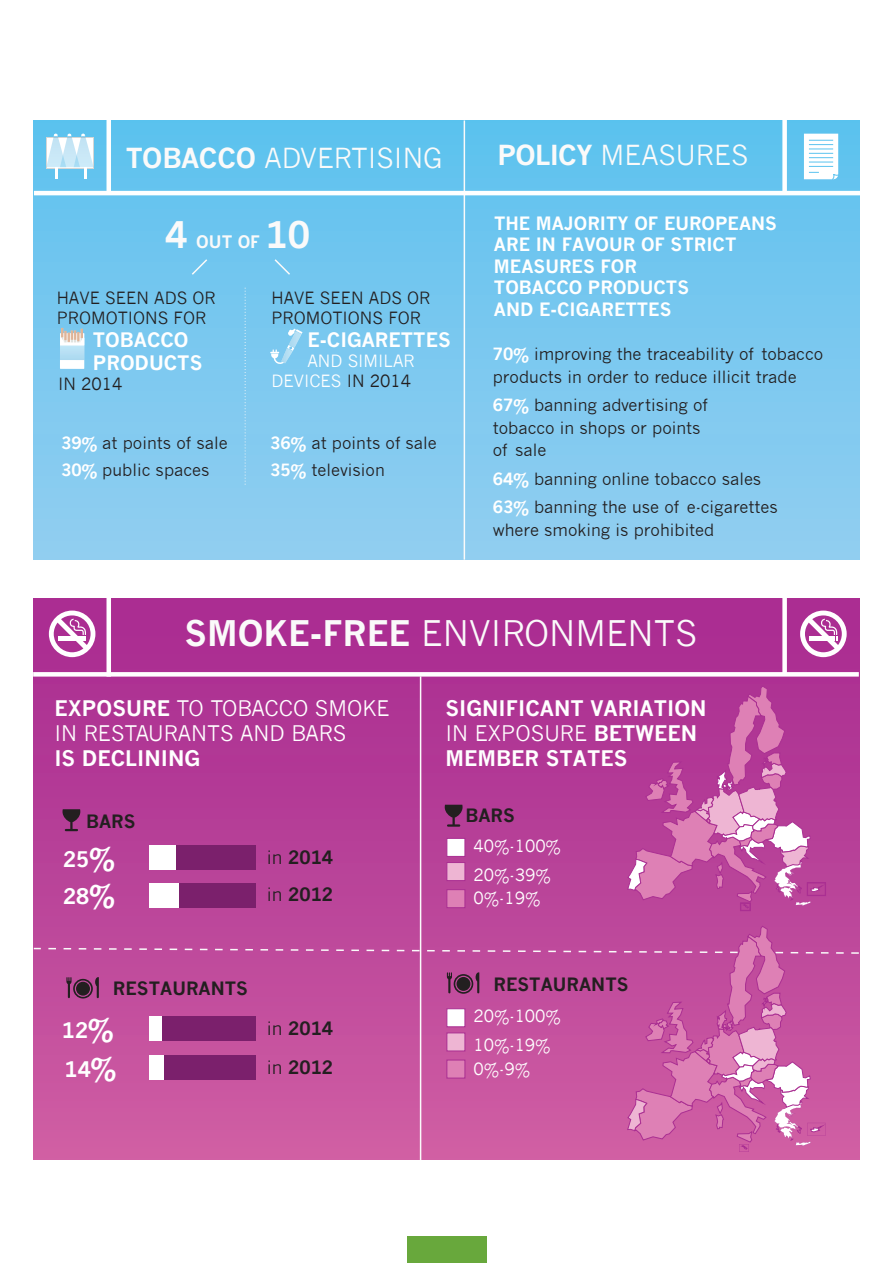
<style>
.page{position:relative;width:893px;height:1263px;background:#fff}
.page>*{position:absolute;margin:0;border:0;box-sizing:border-box;transform-origin:0 0}
.t1{font:34.5px "News Gothic";color:#fafafa}
.t2{font:27px "News Gothic";color:#fafafa}
.t3{font:700 21px/25.2px "News Gothic";color:#fff}
.t4{font:21px/25.2px "News Gothic";color:#fff}
.t5{font:700 19.5px/23.4px "News Gothic";color:#fff}
.t6{font:700 18px/21.6px "News Gothic";color:#fff}
.t7{font:700 18px "News Gothic";color:#231f20}
.t8{font:700 16.8px "News Gothic";color:#fafafa}
.t9{font:16.5px/22.5px "News Gothic";color:#231f20}
.t10{font:16.5px/28.7px "News Gothic";color:#fff}
.s1{font-weight:700}
.s2{font-size:35.85px}
.s3{font-weight:700;color:#fff}
.s4{color:#231f20}
.s5{font-size:27px}
.s6{font-weight:400}
</style>
<div class="page">
<svg style="left:34px;top:598px;width:825px;height:562px;background:#b23995"></svg>
<div style="left:407px;top:1236px;width:79px;height:27px;background:#68a83c"></div>
<div style="left:34px;top:120px;width:825px;height:440px;background:linear-gradient(to bottom,#5dc2ee,#93cef0)"></div>
<svg style="left:245px;top:287px;width:1px;height:197px"></svg>
<hr style="left:464px;top:120px;width:1px;height:440px;background:#fafafa">
<hr style="left:420px;top:676px;width:1px;height:484px;background:#fafafa">
<div style="left:33px;top:672px;width:826px;height:5px;background:#fff"></div>
<hr style="left:34px;top:191px;width:827px;height:4px;background:#fff">
<div style="left:149px;top:845px;width:107px;height:25px;background:#7b206c"></div>
<div style="left:149px;top:845px;width:27px;height:25px;background:#fff"></div>
<div style="left:149px;top:883px;width:107px;height:25px;background:#7b206c"></div>
<div style="left:149px;top:883px;width:30px;height:25px;background:#fff"></div>
<svg style="left:49px;top:610px;width:46px;height:47px"></svg>
<svg style="left:800px;top:610px;width:47px;height:47px"></svg>
<svg style="left:46px;top:134px;width:48px;height:45px"></svg>
<svg style="left:627px;top:686px;width:199px;height:225px;background:#c055a3"></svg>
<svg style="left:60px;top:328px;width:24px;height:41px"></svg>
<div style="left:60px;top:345px;width:24px;height:15px;background:#b8dff4"></div>
<svg style="left:270px;top:329px;width:32px;height:36px"></svg>
<svg style="left:190px;top:258px;width:19px;height:18px"></svg>
<svg style="left:273px;top:258px;width:19px;height:18px"></svg>
<svg style="left:63px;top:809px;width:17px;height:22px"></svg>
<svg style="left:445px;top:805px;width:18px;height:22px"></svg>
<svg style="left:33px;top:926px;width:827px;height:226px;background:#c556a0"></svg>
<div style="left:447px;top:838px;width:18px;height:18px;background:#fff"></div>
<div style="left:447px;top:862px;width:18px;height:19px;background:#eeb5d3;border:1px solid #aa2f92"></div>
<div style="left:447px;top:889px;width:18px;height:19px;background:#de80b5;border:1px solid #aa2f92"></div>
<div style="left:447px;top:1009px;width:18px;height:18px;background:#fff"></div>
<div style="left:447px;top:1033px;width:18px;height:18px;background:#eeb5d3;border:1px solid #aa2f92"></div>
<div style="left:447px;top:1060px;width:18px;height:18px;background:#de80b5;border:1px solid #aa2f92"></div>
<svg style="left:804px;top:134px;width:36px;height:46px"></svg>
<hr style="left:107px;top:108px;width:4px;height:85px;background:#fff">
<div style="left:782px;top:108px;width:5px;height:86px;background:#fff"></div>
<div style="left:782px;top:593px;width:5px;height:82px;background:#fff"></div>
<hr style="left:107px;top:591px;width:4px;height:85px;background:#fff">
<h2 class="t2" style="left:126px;top:143px;width:318px"><span class="s1">TOBACCO</span> ADVERTISING</h2>
<p class="t8" style="left:165px;top:232px;width:147px"><span class="s2">4</span> OUT OF <span class="s2">10</span></p>
<p class="t9" style="left:57px;top:288px;width:160px;line-height:19.8px">HAVE SEEN ADS OR<br>PROMOTIONS FOR</p>
<p class="t5" style="left:93px;top:328px;width:111px">TOBACCO<br>PRODUCTS</p>
<p class="t9" style="left:58px;top:373px;width:66px">IN 2014</p>
<p class="t9" style="left:61px;top:430px;width:168px;line-height:26.4px"><span class="s3">39%</span> at points of sale<br><span class="s3">30%</span> public spaces</p>
<p class="t9" style="left:271px;top:288px;width:160px;line-height:19.8px">HAVE SEEN ADS OR<br>PROMOTIONS FOR</p>
<p class="t5" style="left:307px;top:328px;width:145px">E-CIGARETTES</p>
<p class="t10" style="left:271px;top:351px;width:145px;line-height:19.8px;text-align:right">AND SIMILAR<br>DEVICES <span class="s4">IN 2014</span></p>
<p class="t9" style="left:270px;top:430px;width:168px;line-height:26.4px"><span class="s3">36%</span> at points of sale<br><span class="s3">35%</span> television</p>
<h2 class="t2" style="left:497px;top:140px;width:252px"><span class="s1">POLICY</span> MEASURES</h2>
<p class="t6" style="left:494px;top:212px;width:285px">THE MAJORITY OF EUROPEANS<br>ARE IN FAVOUR OF STRICT<br>MEASURES FOR<br>TOBACCO PRODUCTS<br>AND E-CIGARETTES</p>
<p class="t9" style="left:493px;top:343px;width:332px"><span class="s3">70%</span> improving the traceability of tobacco products in order to reduce illicit trade</p>
<p class="t9" style="left:493px;top:394px;width:217px"><span class="s3">67%</span> banning advertising of tobacco in shops or points of sale</p>
<p class="t9" style="left:493px;top:464px;width:287px;line-height:28.5px"><span class="s3">64%</span> banning online tobacco sales<br><span class="s3">63%</span> banning the use of e-cigarettes</p>
<p class="t9" style="left:493px;top:518px;width:223px">where smoking is prohibited</p>
<h1 class="t1" style="left:185px;top:613px;width:514px"><span class="s1">SMOKE-FREE</span> ENVIRONMENTS</h1>
<p class="t4" style="left:54px;top:696px;width:337px"><span class="s1">EXPOSURE</span> TO TOBACCO SMOKE<br>IN RESTAURANTS AND BARS</p>
<p class="t3" style="left:54px;top:745px;width:147px">IS DECLINING</p>
<p class="t7" style="left:86px;top:810px;width:51px">BARS</p>
<p class="t3" style="left:63px;top:846px;width:53px">25<span class="s5">%</span></p>
<p class="t7" style="left:267px;top:846px;width:68px"><span class="s6">in</span> 2014</p>
<p class="t3" style="left:63px;top:884px;width:53px">28<span class="s5">%</span></p>
<p class="t7" style="left:267px;top:883px;width:68px"><span class="s6">in</span> 2012</p>
<p class="t7" style="left:113px;top:978px;width:137px">RESTAURANTS</p>
<p class="t3" style="left:62px;top:1017px;width:53px">12<span class="s5">%</span></p>
<p class="t7" style="left:267px;top:1017px;width:68px"><span class="s6">in</span> 2014</p>
<p class="t3" style="left:65px;top:1056px;width:53px">14<span class="s5">%</span></p>
<p class="t7" style="left:267px;top:1056px;width:68px"><span class="s6">in</span> 2012</p>
<p class="t3" style="left:445px;top:695px;width:262px">SIGNIFICANT VARIATION<br><span class="s6">IN EXPOSURE</span> BETWEEN<br>MEMBER STATES</p>
<p class="t7" style="left:465px;top:804px;width:51px">BARS</p>
<p class="t10" style="left:473px;top:832px;width:89px">40%-100%<br>20%-39%</p>
<p class="t10" style="left:473px;top:884px;width:69px">0%-19%</p>
<p class="t7" style="left:493px;top:973px;width:137px">RESTAURANTS</p>
<p class="t10" style="left:473px;top:1002px;width:89px">20%-100%<br>10%-19%</p>
<p class="t10" style="left:473px;top:1054px;width:58px">0%-9%</p>
</div>
